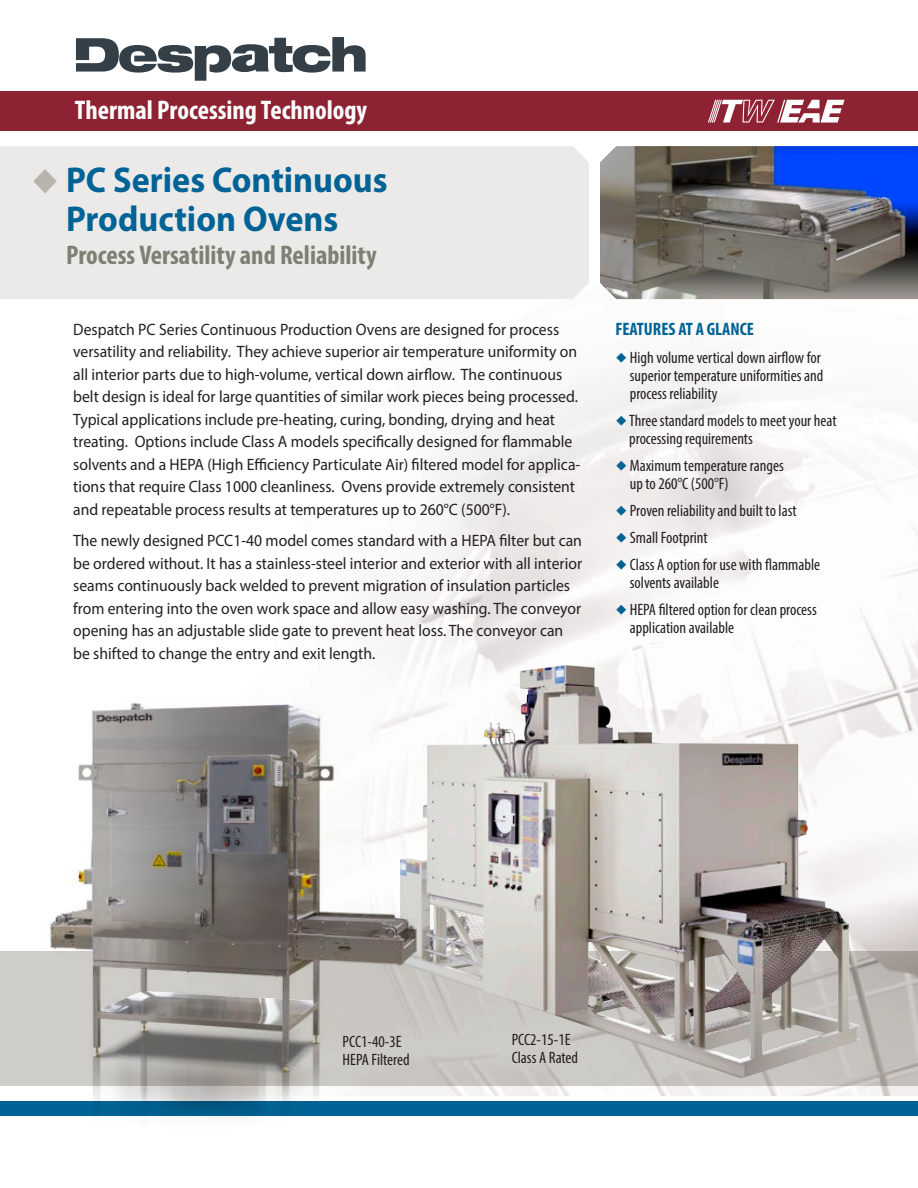
<style>
.page{position:relative;width:918px;height:1188px;background:#fff}
.page>*{position:absolute;margin:0;border:0;box-sizing:border-box;transform-origin:0 0}
.t1{font:700 36px/39px "Myriad Pro";color:#006395;text-align:center;scale:.95 1}
.t2{font:700 condensed 27px "Myriad Pro";color:#807f74}
.t3{font:700 condensed 27px "Myriad Pro";color:#fff}
.t4{font:700 condensed 18px "Myriad Pro";color:#006395}
.t5{font:16.5px/22.5px "Myriad Pro";color:#231f20;scale:.95 1}
.t6{font:condensed 16.5px/18px "Myriad Pro";color:#231f20}
.s1{color:#b6b4ad}
.s2{color:#006395}
</style>
<div class="page">
<img style="left:370px;top:299px;width:548px;height:796px">
<div style="left:0;top:146px;width:589px;height:153px;background:#ebeae8"></div>
<svg style="left:0;top:951px;width:918px;height:135px;background:#c0bcb8"></svg>
<img style="left:600px;top:146px;width:318px;height:153px">
<div style="left:0;top:1101px;width:918px;height:15px;background:#006395"></div>
<img style="left:398px;top:665px;width:463px;height:414px">
<svg style="left:76px;top:37px;width:290px;height:44px"></svg>
<div style="left:0;top:91px;width:918px;height:40px;background:#8d2332"></div>
<svg style="left:708px;top:100px;width:137px;height:23px"></svg>
<img style="left:12px;top:680px;width:434px;height:437px">
<img style="left:50px;top:704px;width:270px;height:367px">
<h2 class="t3" style="left:75px;top:93px;width:294px">Thermal Processing Technology</h2>
<h1 class="t1" style="left:31px;top:159px;width:377px"><span class="s1">◆</span> PC Series Continuous<br>Production Ovens</h1>
<h2 class="t2" style="left:66px;top:238px;width:312px">Process Versatility and Reliability</h2>
<p class="t5" style="left:73px;top:318px;width:535px">Despatch PC Series Continuous Production Ovens are designed for process versatility and reliability. They achieve superior air temperature uniformity on all interior parts due to high-volume, vertical down airflow. The continuous belt design is ideal for large quantities of similar work pieces being processed.<br>Typical applications include pre-heating, curing, bonding, drying and heat treating. Options include Class A models specifically designed for flammable solvents and a HEPA (High Efficiency Particulate Air) filtered model for applica&shy;tions that require Class 1000 cleanliness. Ovens provide extremely consistent and repeatable process results at temperatures up to 260°C (500°F).</p>
<p class="t5" style="left:73px;top:529px;width:537px">The newly designed PCC1-40 model comes standard with a HEPA filter but can be ordered without. It has a stainless-steel interior and exterior with all interior seams continuously back welded to prevent migration of insulation particles from entering into the oven work space and allow easy washing. The conveyor opening has an adjustable slide gate to prevent heat loss. The conveyor can be shifted to change the entry and exit length.</p>
<p class="t4" style="left:615px;top:318px;width:140px">FEATURES AT A GLANCE</p>
<p class="t6" style="left:630px;top:349px;width:195px;text-indent:-14px"><span class="s2">◆</span> High volume vertical down airflow for superior temperature uniformities and process reliability</p>
<p class="t6" style="left:629px;top:412px;width:209px;text-indent:-14px"><span class="s2">◆</span> Three standard models to meet your heat processing requirements</p>
<p class="t6" style="left:630px;top:457px;width:156px;text-indent:-14px"><span class="s2">◆</span> Maximum temperature ranges up to 260°C (500°F)</p>
<p class="t6" style="left:615px;top:502px;width:183px"><span class="s2">◆</span> Proven reliability and built to last</p>
<p class="t6" style="left:615px;top:529px;width:94px"><span class="s2">◆</span> Small Footprint</p>
<p class="t6" style="left:630px;top:556px;width:192px;text-indent:-14px"><span class="s2">◆</span> Class A option for use with flammable solvents available</p>
<p class="t6" style="left:630px;top:601px;width:189px;text-indent:-14px"><span class="s2">◆</span> HEPA filtered option for clean process application available</p>
<p class="t6" style="left:343px;top:1032px;width:69px">PCC1-40-3E<br>HEPA Filtered</p>
<p class="t6" style="left:512px;top:1031px;width:68px">PCC2-15-1E<br>Class A Rated</p>
</div>
